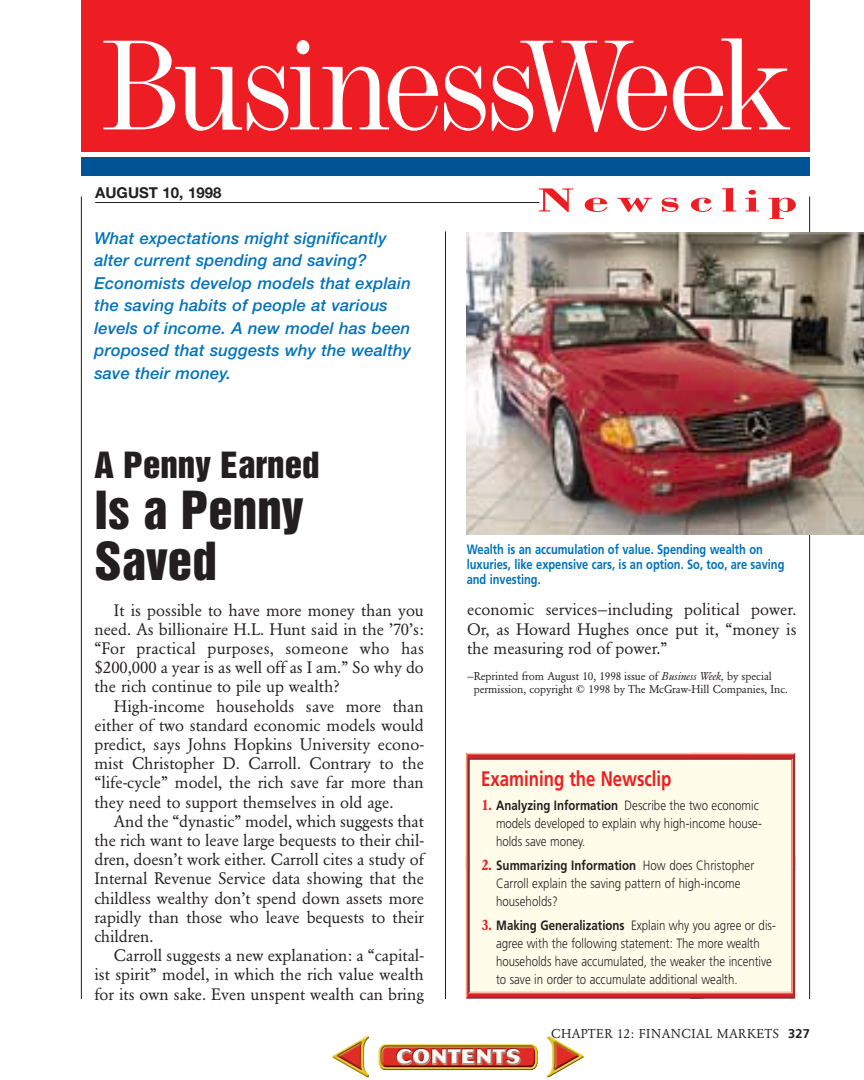
<style>
.page{position:relative;width:864px;height:1080px;background:#fff}
.page>*{position:absolute;margin:0;border:0;box-sizing:border-box;transform-origin:0 0}
.t1{font:48px/51px "Helvetica Inserat";color:#231f20}
.t2{font:700 34.5px "Bodoni";letter-spacing:.155em;color:#ee1d23;scale:1.52 1}
.t3{font:33px "Helvetica Inserat";color:#231f20;scale:1.06 1}
.t4{font:700 21px "Frutiger";color:#ee1d23;scale:.8 1}
.t5{font:16.5px/19.2px "Garamond BE";color:#231f20;text-align:justify}
.t6{font:italic 500 16.5px/22.5px "Helvetica Neue";letter-spacing:.01em;color:#0073bc}
.t7{font:700 15px "Helvetica Neue";color:#231f20}
.t8{font:300 13.5px/18px "Frutiger";color:#231f20;scale:.85 1}
.t9{font:700 13.5px/15px "Frutiger";color:#0073bc;scale:.82 1}
.t10{font:12.75px "Garamond BE";letter-spacing:.025em;color:#231f20}
.t11{font:11.25px/12.8px "Garamond BE";letter-spacing:-.005em;color:#231f20}
.s1{font-style:italic}
.s2{font-family:"Garamond BE";font-weight:700;font-size:15px;color:#ee1d23}
.s3{font-weight:700}
.s4{font-family:"Frutiger";font-weight:700}
</style>
<div class="page">
<hr style="left:81px;top:196px;width:1px;height:803px;background:#231f20">
<hr style="left:809px;top:196px;width:1px;height:803px;background:#231f20">
<hr style="left:445px;top:231px;width:1px;height:768px;background:#231f20">
<svg style="left:466px;top:753px;width:329px;height:246px;background:#faefdc"></svg>
<div style="left:81px;top:0;width:729px;height:152px;background:#ee1d23"></div>
<svg style="left:673px;top:38px;width:117px;height:93px"></svg>
<svg style="left:104px;top:40px;width:334px;height:91px"></svg>
<svg style="left:444px;top:66px;width:42px;height:65px"></svg>
<svg style="left:492px;top:41px;width:175px;height:91px"></svg>
<div style="left:81px;top:157px;width:729px;height:19px;background:#005495"></div>
<hr style="left:95px;top:202px;width:444px;height:1px;background:#231f20">
<img style="left:467px;top:232px;width:397px;height:303px">
<img style="left:332px;top:1036px;width:252px;height:42px">
<p class="t7" style="left:95px;top:187px;width:128px">AUGUST 10, 1998</p>
<p class="t2" style="left:537px;top:188px;width:172px">Newsclip</p>
<p class="t6" style="left:94px;top:228px;width:318px">What expectations might significantly alter current spending and saving?<br>Economists develop models that explain the saving habits of people at various levels of income. A new model has been proposed that suggests why the wealthy save their money.</p>
<p class="t3" style="left:94px;top:452px;width:214px">A Penny Earned</p>
<p class="t1" style="left:94px;top:487px;width:211px">Is a Penny<br>Saved</p>
<p class="t5" style="left:114px;top:602px;width:311px">It is possible to have more money than you</p>
<p class="t5" style="left:94px;top:621px;width:331px">need. As billionaire H.L. Hunt said in the ’70’s:</p>
<p class="t5" style="left:94px;top:640px;width:331px">“For practical purposes, someone who has</p>
<p class="t5" style="left:94px;top:659px;width:331px">$200,000 a year is as well off as I am.” So why do</p>
<p class="t5" style="left:94px;top:679px;width:247px">the rich continue to pile up wealth?</p>
<p class="t5" style="left:114px;top:698px;width:311px">High-income households save more than</p>
<p class="t5" style="left:94px;top:717px;width:331px">either of two standard economic models would</p>
<p class="t5" style="left:94px;top:736px;width:331px">predict, says Johns Hopkins University econo-</p>
<p class="t5" style="left:94px;top:755px;width:331px">mist Christopher D. Carroll. Contrary to the</p>
<p class="t5" style="left:94px;top:775px;width:331px">“life-cycle” model, the rich save far more than</p>
<p class="t5" style="left:94px;top:794px;width:301px">they need to support themselves in old age.</p>
<p class="t5" style="left:114px;top:813px;width:311px">And the “dynastic” model, which suggests that</p>
<p class="t5" style="left:94px;top:832px;width:331px">the rich want to leave large bequests to their chil-</p>
<p class="t5" style="left:94px;top:851px;width:331px">dren, doesn’t work either. Carroll cites a study of</p>
<p class="t5" style="left:94px;top:871px;width:331px">Internal Revenue Service data showing that the</p>
<p class="t5" style="left:94px;top:890px;width:331px">childless wealthy don’t spend down assets more</p>
<p class="t5" style="left:94px;top:909px;width:331px">rapidly than those who leave bequests to their</p>
<p class="t5" style="left:94px;top:928px;width:61px">children.</p>
<p class="t5" style="left:114px;top:947px;width:311px">Carroll suggests a new explanation: a “capital-</p>
<p class="t5" style="left:94px;top:967px;width:331px">ist spirit” model, in which the rich value wealth</p>
<p class="t5" style="left:94px;top:986px;width:331px">for its own sake. Even unspent wealth can bring</p>
<p class="t9" style="left:467px;top:543px;width:389px">Wealth is an accumulation of value. Spending wealth on luxuries, like expensive cars, is an option. So, too, are saving and investing.</p>
<p class="t5" style="left:467px;top:602px;width:331px">economic services—including political power.<br>Or, as Howard Hughes once put it, “money is the measuring rod of power.”</p>
<p class="t11" style="left:474px;top:671px;width:316px;text-indent:-7px">—Reprinted from August 10, 1998 issue of <span class="s1">Business Week,</span> by special permission, copyright © 1998 by The McGraw-Hill Companies, Inc.</p>
<p class="t4" style="left:481px;top:770px;width:240px">Examining the Newsclip</p>
<p class="t8" style="left:496px;top:797px;width:314px;text-indent:-14px"><span class="s2">1.</span> <span class="s3">Analyzing Information</span> Describe the two economic models developed to explain why high-income house&shy;holds save money.</p>
<p class="t8" style="left:496px;top:857px;width:305px;text-indent:-14px"><span class="s2">2.</span> <span class="s3">Summarizing Information</span> How does Christopher<br>Carroll explain the saving pattern of high-income households?</p>
<p class="t8" style="left:496px;top:917px;width:331px;text-indent:-14px"><span class="s2">3.</span> <span class="s3">Making Generalizations</span> Explain why you agree or dis&shy;agree with the following statement: The more wealth households have accumulated, the weaker the incentive to save in order to accumulate additional wealth.</p>
<p class="t10" style="left:551px;top:1029px;width:260px">CHAPTER 12: FINANCIAL MARKETS <span class="s4">327</span></p>
</div>
